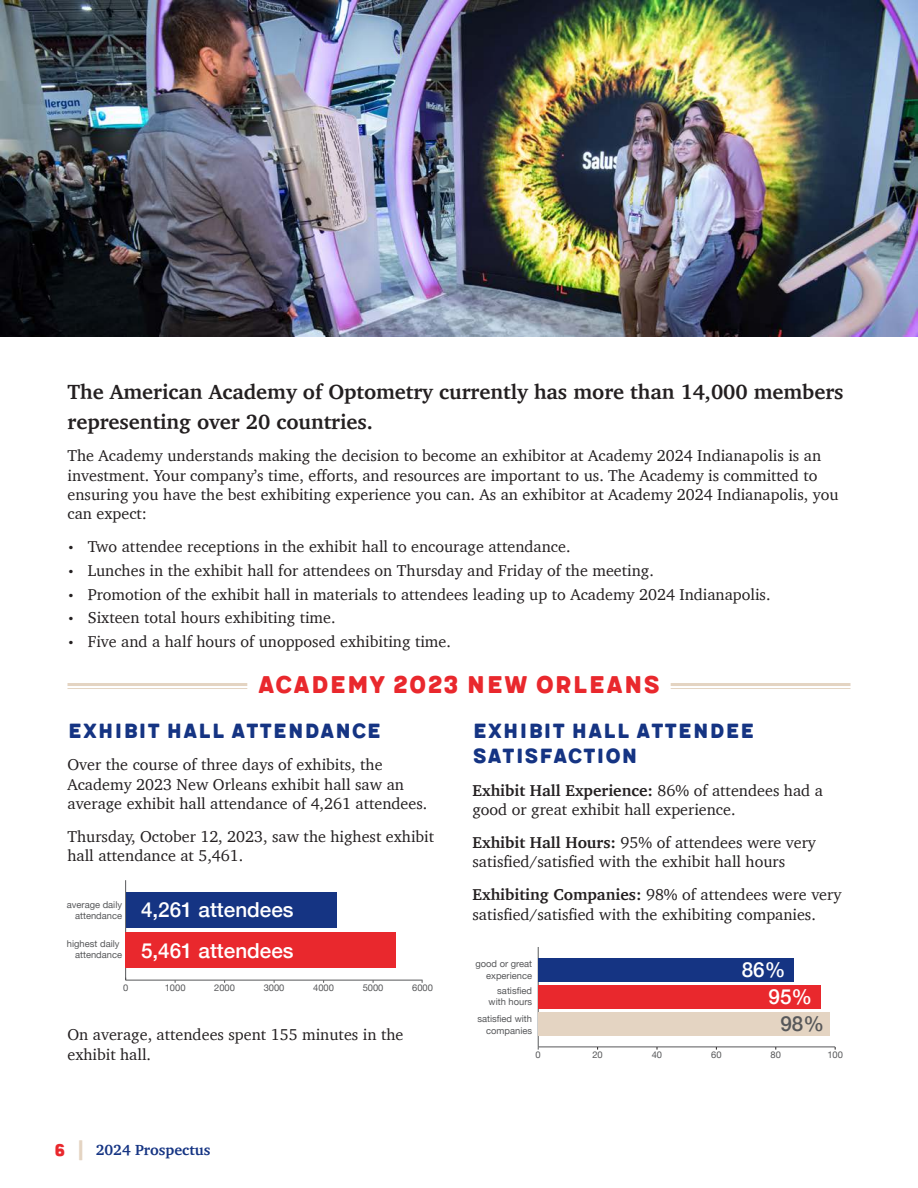
<style>
.page{position:relative;width:918px;height:1188px;background:#fff}
.page>*{position:absolute;margin:0;border:0;box-sizing:border-box;transform-origin:0 0}
.t1{font:30px "Meltow San 300";color:#e9282d}
.t2{font:25.5px/25.5px "Meltow San 300";color:#153483}
.t3{font:700 21px/30px "Charter";color:#231f20}
.t4{font:500 20.7px/41px "Helvetica Neue";color:#fff}
.t5{font:500 20.7px "Helvetica Neue";color:#57585a}
.t6{font:16.2px/19.4px "Charter";color:#231f20}
.t7{font:700 15px "Charter";color:#153483}
.t8{font:9.3px/11.2px "Helvetica Neue";color:#57585a;text-align:right}
.s1{font-size:12px}
.s2{font-weight:700}
.s3{font-family:"Meltow San 300";font-weight:400;font-size:21px;color:#e9282d}
.s4{font-family:"Meltow San 300";font-weight:400;font-size:21px;color:#e4d4c2}
</style>
<div class="page">
<img style="left:0;top:0;width:918px;height:336px">
<hr style="left:126px;top:980px;width:297px;height:1px;background:#57585a">
<hr style="left:125px;top:880px;width:1px;height:100px;background:#57585a">
<div style="left:126px;top:932px;width:270px;height:36px;background:#e9282d"></div>
<div style="left:126px;top:892px;width:211px;height:36px;background:#153483"></div>
<hr style="left:538px;top:1046px;width:297px;height:1px;background:#57585a">
<hr style="left:538px;top:947px;width:1px;height:100px;background:#57585a">
<div style="left:538px;top:1012px;width:291px;height:24px;background:#e4d4c2"></div>
<div style="left:538px;top:985px;width:282px;height:24px;background:#e9282d"></div>
<div style="left:538px;top:958px;width:256px;height:24px;background:#153483"></div>
<hr style="left:68px;top:683px;width:179px;height:3px;background:#e4d4c2">
<hr style="left:68px;top:688px;width:179px;height:1px;background:#e4d4c2">
<hr style="left:671px;top:683px;width:179px;height:3px;background:#e4d4c2">
<hr style="left:671px;top:688px;width:179px;height:1px;background:#e4d4c2">
<p class="t3" style="left:68px;top:376px;width:778px">The American Academy of Optometry currently has more than 14,000 members representing over 20 countries.</p>
<p class="t6" style="left:68px;top:446px;width:773px">The Academy understands making the decision to become an exhibitor at Academy 2024 Indianapolis is an investment. Your company’s time, efforts, and resources are important to us. The Academy is committed to ensuring you have the best exhibiting experience you can. As an exhibitor at Academy 2024 Indianapolis, you can expect:</p>
<p class="t6" style="left:68px;top:537px;width:505px"><span class="s1">•</span> Two attendee receptions in the exhibit hall to encourage attendance.</p>
<p class="t6" style="left:68px;top:560px;width:588px"><span class="s1">•</span> Lunches in the exhibit hall for attendees on Thursday and Friday of the meeting.</p>
<p class="t6" style="left:68px;top:584px;width:705px"><span class="s1">•</span> Promotion of the exhibit hall in materials to attendees leading up to Academy 2024 Indianapolis.</p>
<p class="t6" style="left:68px;top:608px;width:270px"><span class="s1">•</span> Sixteen total hours exhibiting time.</p>
<p class="t6" style="left:68px;top:631px;width:385px"><span class="s1">•</span> Five and a half hours of unopposed exhibiting time.</p>
<h1 class="t1" style="left:258px;top:671px;width:404px">Academy 2023 New Orleans</h1>
<h2 class="t2" style="left:472px;top:720px;width:284px">Exhibit Hall Attendee<br>Satisfaction</h2>
<p class="t6" style="left:472px;top:780px;width:352px"><span class="s2">Exhibit Hall Experience:</span> 86% of attendees had a good or great exhibit hall experience.</p>
<p class="t6" style="left:472px;top:832px;width:345px"><span class="s2">Exhibit Hall Hours:</span> 95% of attendees were very satisfied/satisfied with the exhibit hall hours</p>
<p class="t6" style="left:472px;top:885px;width:370px"><span class="s2">Exhibiting Companies:</span> 98% of attendees were very satisfied/satisfied with the exhibiting companies.</p>
<h2 class="t2" style="left:68px;top:720px;width:316px">exhibit hall Attendance</h2>
<p class="t6" style="left:68px;top:755px;width:361px">Over the course of three days of exhibits, the<br>Academy 2023 New Orleans exhibit hall saw an average exhibit hall attendance of 4,261 attendees.</p>
<p class="t6" style="left:68px;top:826px;width:368px">Thursday, October 12, 2023, saw the highest exhibit hall attendance at 5,461.</p>
<p class="t8" style="left:67px;top:899px;width:57px">average daily attendance</p>
<p class="t8" style="left:67px;top:938px;width:57px">highest daily attendance</p>
<p class="t4" style="left:141px;top:889px;width:154px">4,261 attendees<br>5,461 attendees</p>
<p class="t8" style="left:475px;top:958px;width:58px">good or great experience</p>
<p class="t8" style="left:489px;top:985px;width:45px">satisfied with hours</p>
<p class="t8" style="left:477px;top:1013px;width:56px">satisfied with companies</p>
<p class="t4" style="left:769px;top:956px;width:45px;line-height:26.5px;text-indent:-27px">86%<br>95%</p>
<p class="t5" style="left:780px;top:1011px;width:45px">98%</p>
<p class="t8" style="left:123px;top:982px;width:7px">0</p>
<p class="t8" style="left:165px;top:982px;width:22px">1000</p>
<p class="t8" style="left:214px;top:982px;width:22px">2000</p>
<p class="t8" style="left:264px;top:982px;width:22px">3000</p>
<p class="t8" style="left:313px;top:982px;width:22px">4000</p>
<p class="t8" style="left:363px;top:982px;width:22px">5000</p>
<p class="t8" style="left:412px;top:982px;width:22px">6000</p>
<p class="t6" style="left:68px;top:1024px;width:337px">On average, attendees spent 155 minutes in the exhibit hall.</p>
<p class="t8" style="left:536px;top:1049px;width:7px">0</p>
<p class="t8" style="left:592px;top:1049px;width:12px">20</p>
<p class="t8" style="left:652px;top:1049px;width:12px">40</p>
<p class="t8" style="left:711px;top:1049px;width:12px">60</p>
<p class="t8" style="left:771px;top:1049px;width:12px">80</p>
<p class="t8" style="left:827px;top:1049px;width:17px">100</p>
<p class="t7" style="left:54px;top:1140px;width:158px"><span class="s3">6</span> <span class="s4">|</span> 2024 Prospectus</p>
</div>
